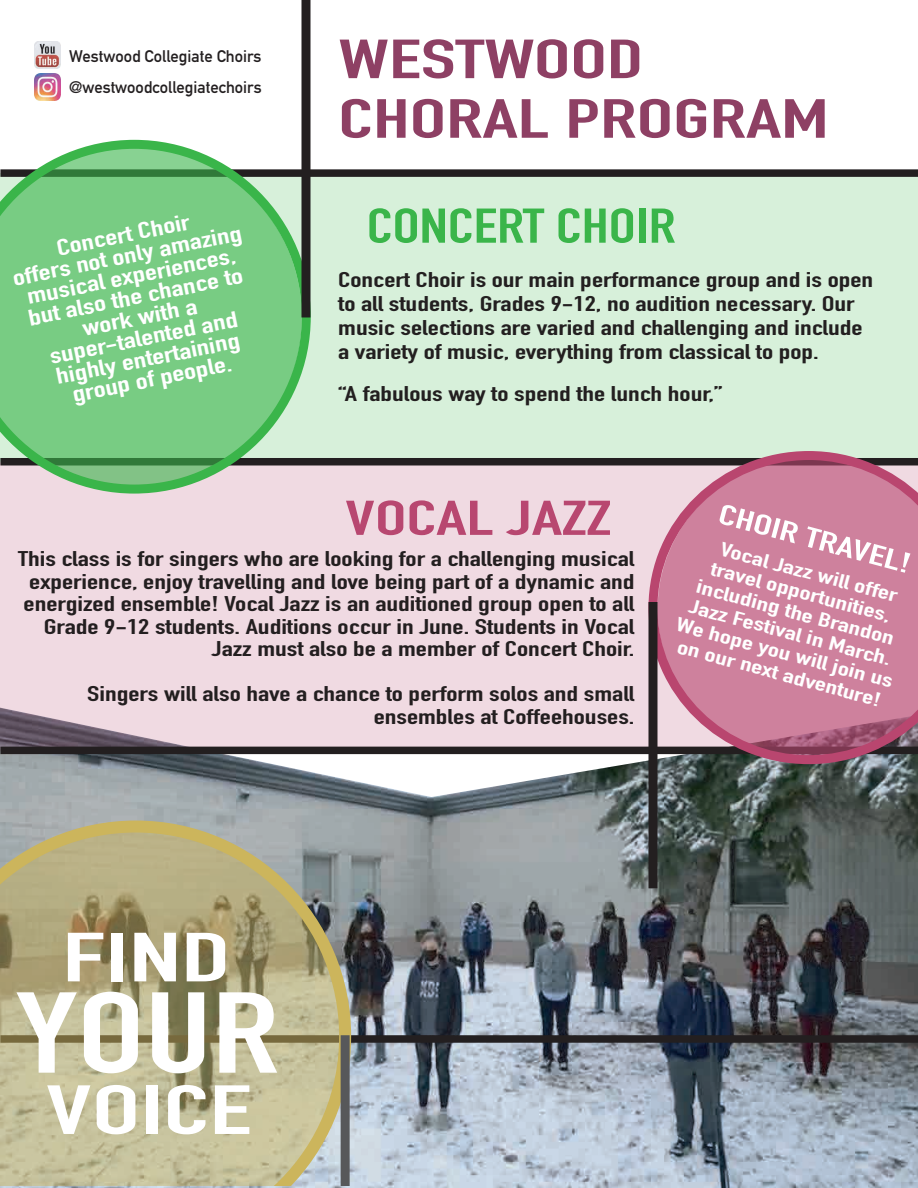
<style>
.page{position:relative;width:918px;height:1188px;background:#fff}
.page>*{position:absolute;margin:0;border:0;box-sizing:border-box;transform-origin:0 0}
.t1{font:700 112.8px "DIN Condensed";color:#fff;scale:1.4 1}
.t2{font:700 68.25px "DIN Condensed";color:#fff;scale:1.66 1}
.t3{font:700 68.25px "DIN Condensed";color:#fff;scale:1.71 1}
.t4{font:700 54.15px/59.6px "DIN Condensed";color:#8e4064;scale:1.58 1}
.t5{font:700 48px "DIN Condensed";color:#3ab54a;scale:1.32 1}
.t6{font:700 48px "DIN Condensed";color:#b84770;scale:1.54 1}
.t7{font:700 28.05px "DIN Condensed";color:#fff;scale:1.54 1}
.t8{font:700 22.5px/21px "DIN Condensed";color:#fff;text-align:center;scale:1.43 1}
.t9{font:700 21px/22.5px "DIN Condensed";color:#231f20;text-align:right;scale:1.43 1}
.t10{font:700 19.5px/21px "DIN Condensed";color:#fff;text-align:center;scale:1.54 1}
.t11{font:700 16.5px/30.8px "DIN Alternate";color:#231f20}
</style>
<div class="page">
<img style="left:0;top:754px;width:918px;height:434px">
<div style="left:0;top:173px;width:918px;height:289px;background:#d7f0da"></div>
<div style="left:0;top:462px;width:918px;height:288px;background:#f0dae2"></div>
<div style="left:0;top:169px;width:918px;height:8px;background:#231f20"></div>
<div style="left:0;top:458px;width:918px;height:7px;background:#231f20"></div>
<div style="left:0;top:747px;width:918px;height:7px;background:#231f20"></div>
<div style="left:0;top:1035px;width:918px;height:8px;background:#231f20"></div>
<svg style="left:0;top:140px;width:311px;height:354px;fill:#78cc83"></svg>
<svg style="left:0;top:821px;width:351px;height:365px;background:#b2ab85"></svg>
<div style="left:302px;top:0;width:8px;height:317px;background:#231f20"></div>
<svg style="left:648px;top:451px;width:270px;height:313px;background:#c6819a"></svg>
<div style="left:648px;top:602px;width:9px;height:286px;background:#231f20"></div>
<div style="left:341px;top:1035px;width:9px;height:151px;background:#57585a"></div>
<img style="left:34px;top:74px;width:27px;height:27px">
<img style="left:34px;top:42px;width:27px;height:26px">
<p class="t11" style="left:69px;top:41px;width:194px">Westwood Collegiate Choirs @westwoodcollegiatechoirs</p>
<p class="t8" style="left:8px;top:250px;width:164px;rotate:-11deg">Concert Choir<br>offers not only amazing musical experiences, but also the chance to work with a super-talented and highly entertaining group of people.</p>
<h3 class="t4" style="left:338px;top:37px;width:312px">WESTWOOD<br>CHORAL PROGRAM</h3>
<h3 class="t5" style="left:367px;top:209px;width:236px">CONCERT CHOIR</h3>
<p class="t9" style="left:338px;top:271px;width:376px;line-height:24px;text-align:left">Concert Choir is our main performance group and is open to all students, Grades 9-12, no audition necessary. Our music selections are varied and challenging and include a variety of music, everything from classical to pop.</p>
<p class="t9" style="left:338px;top:385px;width:270px">“A fabulous way to spend the lunch hour,”</p>
<h3 class="t6" style="left:345px;top:501px;width:174px">VOCAL JAZZ</h3>
<p class="t9" style="left:18px;top:550px;width:433px">This class is for singers who are looking for a challenging musical experience, enjoy travelling and love being part of a dynamic and energized ensemble! Vocal Jazz is an auditioned group open to all Grade 9-12 students. Auditions occur in June. Students in Vocal Jazz must also be a member of Concert Choir.</p>
<p class="t9" style="left:87px;top:685px;width:384px">Singers will also have a chance to perform solos and small ensembles at Coffeehouses.</p>
<h3 class="t7" style="left:722px;top:503px;width:130px;rotate:15deg">CHOIR TRAVEL!</h3>
<p class="t10" style="left:700px;top:535px;width:147px;rotate:15deg">Vocal Jazz will offer travel opportunities, including the Brandon<br>Jazz Festival in March.<br>We hope you will join us on our next adventure!</p>
<h2 class="t3" style="left:62px;top:933px;width:100px">FIND</h2>
<h1 class="t1" style="left:16px;top:992px;width:189px">YOUR</h1>
<h2 class="t2" style="left:46px;top:1085px;width:125px">VOICE</h2>
</div>
